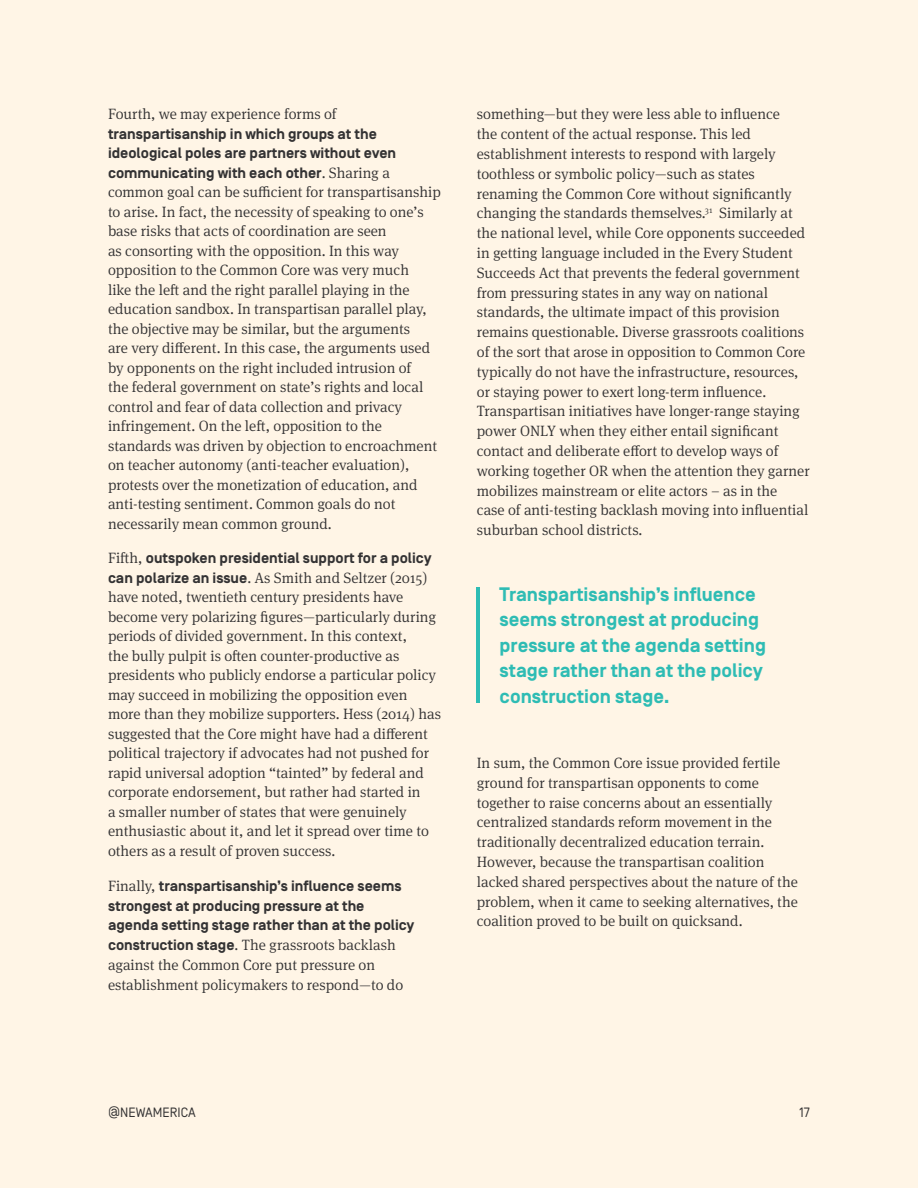
<style>
.page{position:relative;width:918px;height:1188px;background:#fff5e6}
.page>*{position:absolute;margin:0;border:0;box-sizing:border-box;transform-origin:0 0}
.t1{font:700 19.5px/25.5px "Simplon BP";color:#2ebcb4}
.t2{font:300 15px/19.5px "Meta Serif OT";color:#333233}
.t3{font:700 15px/19.5px "Simplon BP";color:#333233}
.t4{font:13.5px "Simplon BP Regular";color:#333233}
.s1{font-family:"Meta Serif OT";font-weight:300}
.s2{font-family:"Simplon BP";font-weight:700}
</style>
<div class="page">
<hr style="left:477px;top:587px;width:3px;height:116px;background:#2ebcb4">
<p class="t2" style="left:108px;top:105px;width:230px">Fourth, we may experience forms of</p>
<p class="t3" style="left:108px;top:125px;width:290px">transpartisanship in which groups at the ideological poles are partners without even communicating with each other<span class="s1">. Sharing a</span></p>
<p class="t2" style="left:108px;top:183px;width:334px">common goal can be sufficient for transpartisanship to arise. In fact, the necessity of speaking to one’s base risks that acts of coordination are seen<br>as consorting with the opposition. In this way opposition to the Common Core was very much<br>like the left and the right parallel playing in the education sandbox. In transpartisan parallel play, the objective may be similar, but the arguments<br>are very different. In this case, the arguments used by opponents on the right included intrusion of<br>the federal government on state’s rights and local control and fear of data collection and privacy infringement. On the left, opposition to the standards was driven by objection to encroachment on teacher autonomy (anti-teacher evaluation), protests over the monetization of education, and anti-testing sentiment. Common goals do not necessarily mean common ground.</p>
<p class="t3" style="left:108px;top:549px;width:325px"><span class="s1">Fifth,</span> outspoken presidential support for a policy</p>
<p class="t2" style="left:108px;top:568px;width:335px"><span class="s2">can polarize an issue</span>. As Smith and Seltzer (2015) have noted, twentieth century presidents have become very polarizing figures—particularly during periods of divided government. In this context,<br>the bully pulpit is often counter-productive as presidents who publicly endorse a particular policy may succeed in mobilizing the opposition even more than they mobilize supporters. Hess (2014) has suggested that the Core might have had a different political trajectory if advocates had not pushed for rapid universal adoption “tainted” by federal and corporate endorsement, but rather had started in<br>a smaller number of states that were genuinely enthusiastic about it, and let it spread over time to others as a result of proven success.</p>
<p class="t3" style="left:108px;top:876px;width:308px"><span class="s1">Finally,</span> transpartisanship’s influence seems strongest at producing pressure at the agenda setting stage rather than at the policy</p>
<p class="t2" style="left:108px;top:935px;width:297px"><span class="s2">construction stage</span>. The grassroots backlash against the Common Core put pressure on establishment policymakers to respond—to do</p>
<p class="t2" style="left:477px;top:104px;width:335px">something—but they were less able to influence<br>the content of the actual response. This led establishment interests to respond with largely toothless or symbolic policy—such as states renaming the Common Core without significantly changing the standards themselves.<sup>31</sup> Similarly at the national level, while Core opponents succeeded in getting language included in the Every Student Succeeds Act that prevents the federal government from pressuring states in any way on national standards, the ultimate impact of this provision remains questionable. Diverse grassroots coalitions of the sort that arose in opposition to Common Core typically do not have the infrastructure, resources, or staying power to exert long-term influence.<br>Transpartisan initiatives have longer-range staying power ONLY when they either entail significant contact and deliberate effort to develop ways of working together OR when the attention they garner mobilizes mainstream or elite actors – as in the<br>case of anti-testing backlash moving into influential suburban school districts.</p>
<h1 class="t1" style="left:500px;top:582px;width:268px">Transpartisanship’s influence seems strongest at producing pressure at the agenda setting stage rather than at the policy construction stage.</h1>
<p class="t2" style="left:477px;top:753px;width:323px">In sum, the Common Core issue provided fertile ground for transpartisan opponents to come together to raise concerns about an essentially centralized standards reform movement in the traditionally decentralized education terrain.<br>However, because the transpartisan coalition lacked shared perspectives about the nature of the problem, when it came to seeking alternatives, the coalition proved to be built on quicksand.</p>
<p class="t4" style="left:108px;top:1104px;width:89px">@NEWAMERICA</p>
<p class="t4" style="left:799px;top:1104px;width:12px">17</p>
</div>
